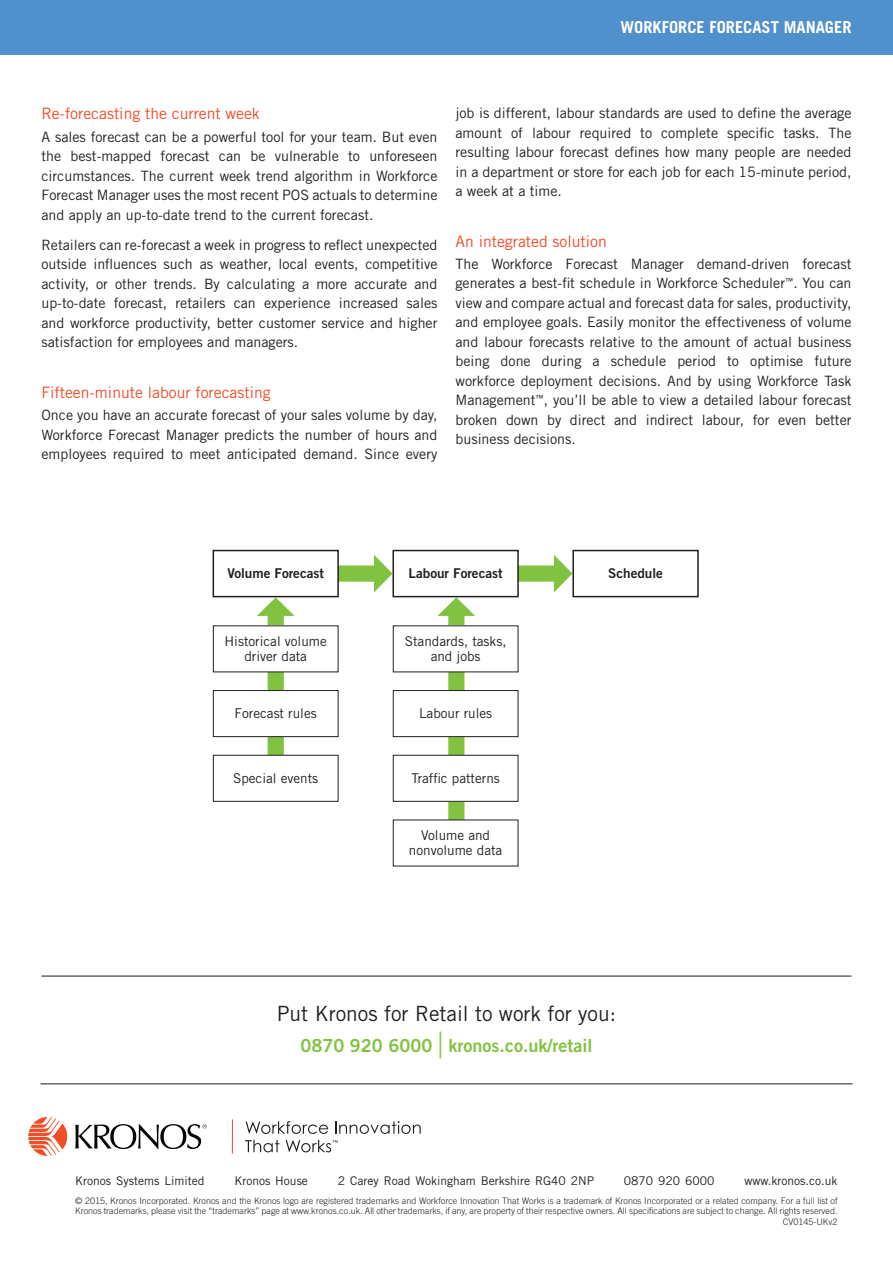
<style>
.page{position:relative;width:893px;height:1263px;background:#fff}
.page>*{position:absolute;margin:0;border:0;box-sizing:border-box;transform-origin:0 0}
.Body{font:21px "Trade Gothic LT Std";color:#231f20}
.t1{font:18px "Trade Gothic LT Std Bd 2";color:#81c340}
.K4-_red_bar{font:700 16.5px "Trade Gothic LT Std";color:#fff}
.Subhead{font:15.75px "Trade Gothic LT Std";color:#f04d28}
.Body-2{font:14.25px/19.5px "Trade Gothic LT Std";color:#231f20;text-align:justify}
.t2{font:13.5px "Trade Gothic LT Std";color:#231f20}
.t3{font:13.5px "Trade Gothic LT Std Bd 2";color:#231f20}
.Address{font:12px "Trade Gothic LT Std";color:#231f20}
.Copyright{font:300 9px/10.5px "Trade Gothic LT Std";color:#231f20;text-align:right}
.s1{font-family:"Trade Gothic LT Std";font-size:36px}
</style>
<div class="page">
<div style="left:0;top:0;width:893px;height:54px;background:#5090cc"></div>
<hr style="left:41px;top:975px;width:810px;height:2px;background:#67686c">
<svg style="left:257px;top:555px;width:135px;height:222px"></svg>
<svg style="left:437px;top:555px;width:135px;height:279px"></svg>
<div style="left:213px;top:550px;width:125px;height:47px;background:#fff"></div>
<div style="left:213px;top:550px;width:126px;height:47px;border:2px solid #231f20"></div>
<div style="left:213px;top:626px;width:125px;height:46px;background:#fff"></div>
<div style="left:213px;top:690px;width:125px;height:47px;background:#fff"></div>
<div style="left:213px;top:690px;width:125px;height:47px;border:1px solid #231f20"></div>
<div style="left:213px;top:755px;width:125px;height:46px;background:#fff"></div>
<div style="left:213px;top:755px;width:125px;height:47px;border:1px solid #231f20"></div>
<div style="left:393px;top:550px;width:125px;height:47px;background:#fff"></div>
<div style="left:392px;top:550px;width:127px;height:47px;border:2px solid #231f20"></div>
<div style="left:393px;top:626px;width:125px;height:46px;background:#fff"></div>
<div style="left:393px;top:690px;width:125px;height:47px;background:#fff"></div>
<div style="left:393px;top:690px;width:125px;height:47px;border:1px solid #231f20"></div>
<div style="left:393px;top:755px;width:125px;height:46px;background:#fff"></div>
<div style="left:393px;top:755px;width:125px;height:47px;border:1px solid #231f20"></div>
<div style="left:393px;top:820px;width:125px;height:46px;background:#fff"></div>
<div style="left:572px;top:550px;width:127px;height:47px;border:2px solid #231f20"></div>
<svg style="left:28px;top:1117px;width:39px;height:39px"></svg>
<hr style="left:232px;top:1119px;width:1px;height:34px;background:#f04d28">
<svg style="left:246px;top:1121px;width:82px;height:13px"></svg>
<svg style="left:335px;top:1121px;width:86px;height:13px"></svg>
<svg style="left:245px;top:1140px;width:34px;height:12px"></svg>
<svg style="left:286px;top:1140px;width:52px;height:12px"></svg>
<svg style="left:75px;top:1124px;width:132px;height:25px"></svg>
<hr style="left:40px;top:1083px;width:812px;height:1px;background:#67686c">
<p class="K4-_red_bar" style="left:620px;top:17px;width:233px">WORKFORCE FORECAST MANAGER</p>
<p class="Subhead" style="left:41px;top:104px;width:220px">Re-forecasting the current week</p>
<p class="Body-2" style="left:41px;top:127px;width:398px">A sales forecast can be a powerful tool for your team. But even the best-mapped forecast can be vulnerable to unforeseen circumstances. The current week trend algorithm in Workforce Forecast Manager uses the most recent POS actuals to determine and apply an up-to-date trend to the current forecast.</p>
<p class="Body-2" style="left:41px;top:235px;width:398px">Retailers can re-forecast a week in progress to reflect unexpected outside influences such as weather, local events, competitive activity, or other trends. By calculating a more accurate and up-to-date forecast, retailers can experience increased sales and workforce productivity, better customer service and higher satisfaction for employees and managers.</p>
<p class="Subhead" style="left:41px;top:383px;width:231px">Fifteen-minute labour forecasting</p>
<p class="Body-2" style="left:41px;top:405px;width:398px">Once you have an accurate forecast of your sales volume by day, Workforce Forecast Manager predicts the number of hours and employees required to meet anticipated demand. Since every</p>
<p class="Body-2" style="left:455px;top:103px;width:398px">job is different, labour standards are used to define the average amount of labour required to complete specific tasks. The resulting labour forecast defines how many people are needed in a department or store for each job for each 15-minute period, a week at a time.</p>
<p class="Subhead" style="left:455px;top:232px;width:153px">An integrated solution</p>
<p class="Body-2" style="left:455px;top:254px;width:398px">The Workforce Forecast Manager demand-driven forecast generates a best-fit schedule in Workforce Scheduler<sup>™</sup>. You can view and compare actual and forecast data for sales, productivity, and employee goals. Easily monitor the effectiveness of volume and labour forecasts relative to the amount of actual business being done during a schedule period to optimise future workforce deployment decisions. And by using Workforce Task Management<sup>™</sup>, you’ll be able to view a detailed labour forecast broken down by direct and indirect labour, for even better business decisions.</p>
<p class="t3" style="left:227px;top:565px;width:98px">Volume Forecast</p>
<p class="t3" style="left:409px;top:565px;width:96px">Labour Forecast</p>
<p class="t3" style="left:608px;top:565px;width:56px">Schedule</p>
<p class="t2" style="left:225px;top:633px;width:104px">Historical volume</p>
<p class="t2" style="left:244px;top:648px;width:64px">driver data</p>
<p class="t2" style="left:405px;top:633px;width:103px">Standards, tasks,</p>
<p class="t2" style="left:431px;top:648px;width:51px">and jobs</p>
<p class="t2" style="left:235px;top:705px;width:84px">Forecast rules</p>
<p class="t2" style="left:419px;top:705px;width:75px">Labour rules</p>
<p class="t2" style="left:233px;top:770px;width:87px">Special events</p>
<p class="t2" style="left:411px;top:770px;width:90px">Traffic patterns</p>
<p class="t2" style="left:421px;top:827px;width:70px">Volume and</p>
<p class="t2" style="left:409px;top:842px;width:95px">nonvolume data</p>
<p class="Body" style="left:277px;top:1001px;width:341px">Put Kronos for Retail to work for you:</p>
<p class="t1" style="left:300px;top:1034px;width:294px">0870 920 6000 <span class="s1">|</span> kronos.co.uk/retail</p>
<p class="Address" style="left:75px;top:1173px;width:131px">Kronos Systems Limited</p>
<p class="Address" style="left:234px;top:1173px;width:75px">Kronos House</p>
<p class="Address" style="left:338px;top:1173px;width:258px">2 Carey Road Wokingham Berkshire RG40 2NP</p>
<p class="Address" style="left:624px;top:1173px;width:92px">0870 920 6000</p>
<p class="Address" style="left:744px;top:1173px;width:94px">www.kronos.co.uk</p>
<p class="Copyright" style="left:75px;top:1195px;width:764px">© 2015, Kronos Incorporated. Kronos and the Kronos logo are registered trademarks and Workforce Innovation That Works is a trademark of Kronos Incorporated or a related company. For a full list of<br>Kronos trademarks, please visit the “trademarks” page at www.kronos.co.uk. All other trademarks, if any, are property of their respective owners. All specifications are subject to change. All rights reserved.<br>CV0145-UKv2</p>
</div>
